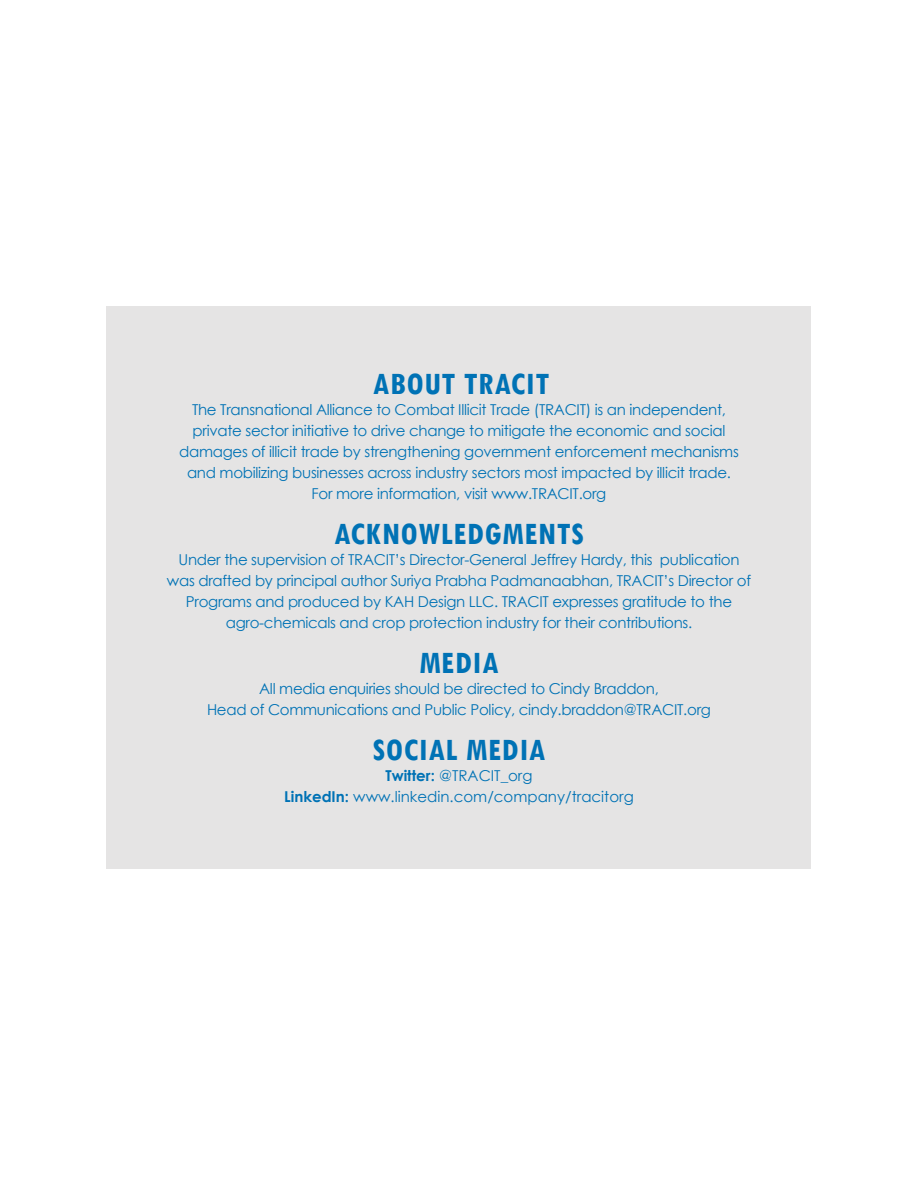
<style>
.page{position:relative;width:918px;height:1188px;background:#fff}
.page>*{position:absolute;margin:0;border:0;box-sizing:border-box;transform-origin:0 0}
.t1{font:700 condensed 33px "Tw Cen";letter-spacing:.02em;color:#0072b5}
.t2{font:15px/21px "Century Gothic";letter-spacing:-.02em;color:#0072b5;text-align:center}
.t3{font:15px/21px "Century Gothic";color:#0072b5;text-align:center}
.s1{font-weight:700}
</style>
<div class="page">
<div style="left:107px;top:307px;width:704px;height:562px;background:#e5e4e4"></div>
<h1 class="t1" style="left:373px;top:364px;width:178px">ABOUT TRACIT</h1>
<p class="t2" style="left:179px;top:399px;width:561px">The Transnational Alliance to Combat Illicit Trade (TRACIT) is an independent, private sector initiative to drive change to mitigate the economic and social damages of illicit trade by strengthening government enforcement mechanisms and mobilizing businesses across industry sectors most impacted by illicit trade.<br>For more information, visit www.TRACIT.org</p>
<h1 class="t1" style="left:334px;top:514px;width:251px">ACKNOWLEDGMENTS</h1>
<p class="t2" style="left:167px;top:549px;width:586px">Under the supervision of TRACIT’s Director-General Jeffrey Hardy, this publication was drafted by principal author Suriya Prabha Padmanaabhan, TRACIT’s Director of Programs and produced by KAH Design LLC. TRACIT expresses gratitude to the agro-chemicals and crop protection industry for their contributions.</p>
<h1 class="t1" style="left:419px;top:643px;width:81px">MEDIA</h1>
<p class="t2" style="left:207px;top:678px;width:505px">All media enquiries should be directed to Cindy Braddon,<br>Head of Communications and Public Policy, cindy.braddon@TRACIT.org</p>
<h1 class="t1" style="left:373px;top:730px;width:174px">SOCIAL MEDIA</h1>
<p class="t3" style="left:284px;top:765px;width:351px"><span class="s1">Twitter:</span> @TRACIT_org<br><span class="s1">LinkedIn:</span> www.linkedin.com/company/tracitorg</p>
</div>
